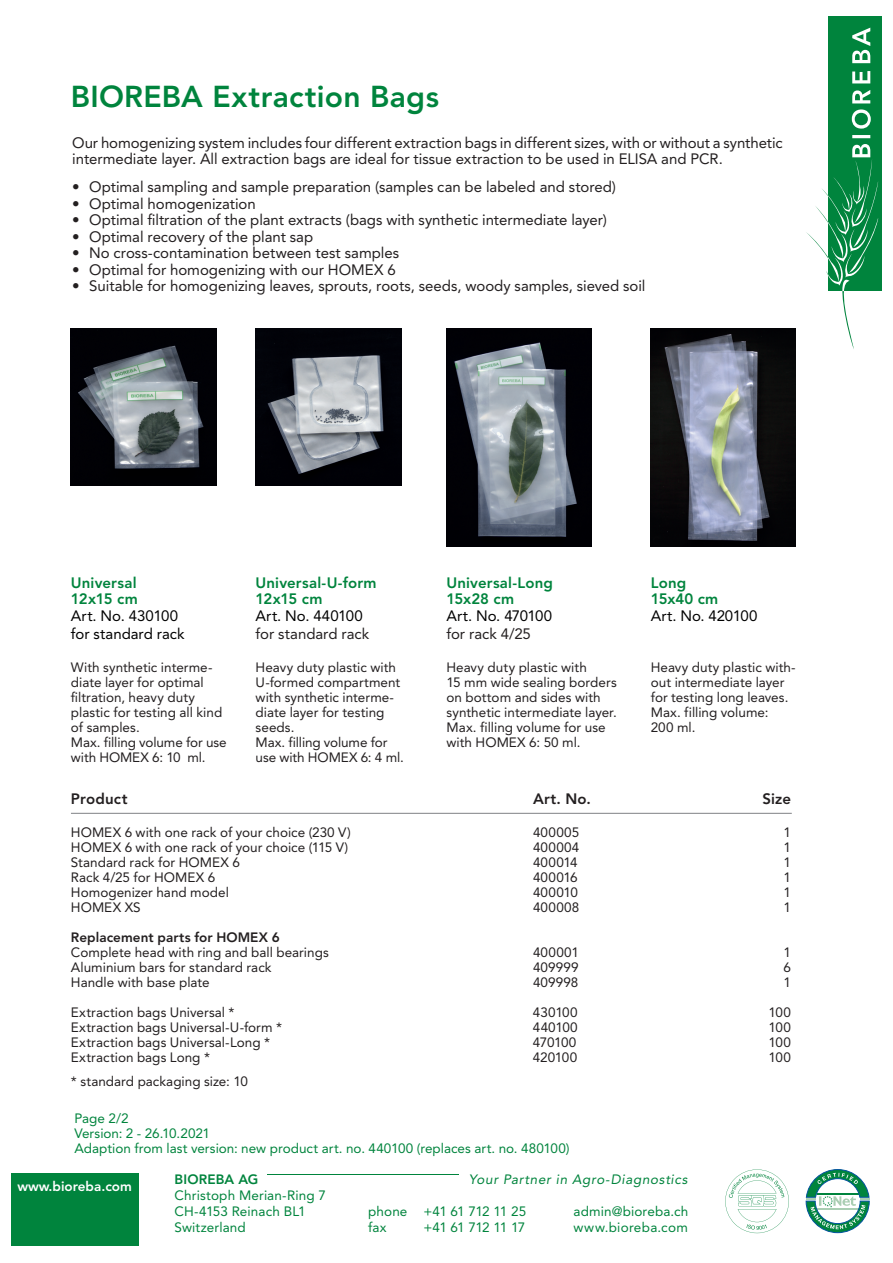
<style>
.page{position:relative;width:893px;height:1263px;background:#fff}
.page>*{position:absolute;margin:0;border:0;box-sizing:border-box;transform-origin:0 0}
.t1{font:800 30px "Avenir LT Std";letter-spacing:.01em;color:#00843d}
.t2{font:15px/16.5px "Avenir LT Std";letter-spacing:-.005em;color:#231f20}
.t3{font:800 15px/16.5px "Avenir LT Std";letter-spacing:.01em;color:#00843d}
.t4{font:15px/18px "Avenir LT Std";color:#000}
.t5{font:800 15px "Avenir LT Std";letter-spacing:.01em;color:#231f20}
.t6{font:15px "Avenir LT Std";letter-spacing:-.02em;color:#000}
.t7{font:13.5px/15px "Avenir LT Std";color:#231f20}
.t8{font:13.5px/15px "Avenir LT Std";letter-spacing:.005em;color:#00843d}
.t9{font:italic 13.5px "Avenir LT Std";letter-spacing:.05em;color:#00843d}
.t10{font:800 13.5px "Avenir LT Std";letter-spacing:.005em;color:#231f20}
.t11{font:13.5px "Avenir LT Std";letter-spacing:-.02em;color:#00843d}
.t12{font:800 13.5px "Avenir LT Std";color:#fff}
.t13{font:13.5px "Avenir LT Std";letter-spacing:-.055em;color:#00843d}
.t14{font:800 13.5px "Avenir LT Std";letter-spacing:.01em;color:#00843d}
</style>
<div class="page">
<div style="left:829px;top:16px;width:53px;height:274px;background:#00843d"></div>
<svg style="left:806px;top:28px;width:72px;height:321px"></svg>
<img style="left:256px;top:328px;width:145px;height:157px">
<img style="left:71px;top:328px;width:145px;height:157px">
<img style="left:650px;top:328px;width:146px;height:218px">
<img style="left:446px;top:328px;width:146px;height:218px">
<div style="left:11px;top:1173px;width:127px;height:73px;background:#00843d"></div>
<hr style="left:268px;top:1174px;width:191px;height:1px;background:#00843d">
<svg style="left:806px;top:1169px;width:63px;height:64px"></svg>
<svg style="left:725px;top:1169px;width:64px;height:64px"></svg>
<hr style="left:71px;top:813px;width:721px;height:1px;background:#808285">
<h1 class="t1" style="left:71px;top:79px;width:370px">BIOREBA Extraction Bags</h1>
<p class="t2" style="left:72px;top:134px;width:712px">Our homogenizing system includes four different extraction bags in different sizes, with or without a synthetic intermediate layer. All extraction bags are ideal for tissue extraction to be used in ELISA and PCR.</p>
<p class="t2" style="left:72px;top:179px;width:545px">• Optimal sampling and sample preparation (samples can be labeled and stored)</p>
<p class="t2" style="left:72px;top:195px;width:185px">• Optimal homogenization</p>
<p class="t2" style="left:72px;top:212px;width:536px">• Optimal filtration of the plant extracts (bags with synthetic intermediate layer)</p>
<p class="t2" style="left:72px;top:228px;width:243px">• Optimal recovery of the plant sap</p>
<p class="t2" style="left:72px;top:245px;width:328px">• No cross-contamination between test samples</p>
<p class="t2" style="left:72px;top:261px;width:325px">• Optimal for homogenizing with our HOMEX 6</p>
<p class="t2" style="left:72px;top:278px;width:575px">• Suitable for homogenizing leaves, sprouts, roots, seeds, woody samples, sieved soil</p>
<p class="t3" style="left:71px;top:574px;width:68px">Universal<br>12x15 cm</p>
<p class="t4" style="left:71px;top:606px;width:115px">Art. No. 430100 for standard rack</p>
<p class="t7" style="left:71px;top:659px;width:157px">With synthetic interme&shy;diate layer for optimal filtration, heavy duty plastic for testing all kind of samples.<br>Max. filling volume for use with HOMEX 6: 10 ml.</p>
<p class="t3" style="left:256px;top:574px;width:122px">Universal-U-form<br>12x15 cm</p>
<p class="t4" style="left:256px;top:606px;width:109px">Art. No. 440100</p>
<p class="t2" style="left:256px;top:625px;width:115px">for standard rack</p>
<p class="t7" style="left:256px;top:659px;width:150px">Heavy duty plastic with<br>U-formed compartment with synthetic interme&shy;diate layer for testing seeds.<br>Max. filling volume for use with HOMEX 6: 4 ml.</p>
<p class="t3" style="left:446px;top:574px;width:108px">Universal-Long<br>15x28 cm</p>
<p class="t6" style="left:446px;top:607px;width:107px">Art. No. 470100</p>
<p class="t2" style="left:446px;top:625px;width:86px">for rack 4/25</p>
<p class="t7" style="left:446px;top:659px;width:172px">Heavy duty plastic with<br>15 mm wide sealing borders on bottom and sides with synthetic intermediate layer.<br>Max. filling volume for use with HOMEX 6: 50 ml.</p>
<p class="t3" style="left:651px;top:574px;width:69px">Long<br>15x40 cm</p>
<p class="t4" style="left:651px;top:606px;width:108px">Art. No. 420100</p>
<p class="t7" style="left:651px;top:659px;width:146px">Heavy duty plastic with&shy;out intermediate layer for testing long leaves.<br>Max. filling volume:<br>200 ml.</p>
<p class="t5" style="left:71px;top:790px;width:58px">Product</p>
<p class="t5" style="left:533px;top:790px;width:59px">Art. No.</p>
<p class="t5" style="left:763px;top:790px;width:30px">Size</p>
<p class="t7" style="left:71px;top:825px;width:281px">HOMEX 6 with one rack of your choice (230 V)</p>
<p class="t7" style="left:533px;top:825px;width:48px">400005</p>
<p class="t7" style="left:783px;top:825px;width:9px">1</p>
<p class="t7" style="left:71px;top:840px;width:279px">HOMEX 6 with one rack of your choice (115 V)</p>
<p class="t7" style="left:533px;top:840px;width:48px">400004</p>
<p class="t7" style="left:783px;top:840px;width:9px">1</p>
<p class="t7" style="left:71px;top:855px;width:170px">Standard rack for HOMEX 6</p>
<p class="t7" style="left:533px;top:855px;width:46px">400014</p>
<p class="t7" style="left:783px;top:855px;width:9px">1</p>
<p class="t7" style="left:71px;top:870px;width:146px">Rack 4/25 for HOMEX 6</p>
<p class="t7" style="left:533px;top:870px;width:46px">400016</p>
<p class="t7" style="left:783px;top:870px;width:9px">1</p>
<p class="t7" style="left:71px;top:885px;width:159px">Homogenizer hand model</p>
<p class="t7" style="left:533px;top:885px;width:46px">400010</p>
<p class="t7" style="left:783px;top:885px;width:9px">1</p>
<p class="t7" style="left:71px;top:900px;width:71px">HOMEX XS</p>
<p class="t7" style="left:533px;top:900px;width:48px">400008</p>
<p class="t7" style="left:783px;top:900px;width:9px">1</p>
<p class="t10" style="left:71px;top:930px;width:210px">Replacement parts for HOMEX 6</p>
<p class="t7" style="left:71px;top:945px;width:259px">Complete head with ring and ball bearings</p>
<p class="t7" style="left:533px;top:945px;width:47px">400001</p>
<p class="t7" style="left:783px;top:945px;width:9px">1</p>
<p class="t7" style="left:71px;top:960px;width:202px">Aluminium bars for standard rack</p>
<p class="t7" style="left:533px;top:960px;width:47px">409999</p>
<p class="t7" style="left:783px;top:960px;width:9px">6</p>
<p class="t7" style="left:71px;top:975px;width:140px">Handle with base plate</p>
<p class="t7" style="left:533px;top:975px;width:47px">409998</p>
<p class="t7" style="left:783px;top:975px;width:9px">1</p>
<p class="t7" style="left:71px;top:1005px;width:165px">Extraction bags Universal *</p>
<p class="t7" style="left:533px;top:1005px;width:46px">430100</p>
<p class="t7" style="left:769px;top:1005px;width:24px">100</p>
<p class="t7" style="left:71px;top:1020px;width:213px">Extraction bags Universal-U-form *</p>
<p class="t7" style="left:533px;top:1020px;width:46px">440100</p>
<p class="t7" style="left:769px;top:1020px;width:24px">100</p>
<p class="t7" style="left:71px;top:1035px;width:201px">Extraction bags Universal-Long *</p>
<p class="t7" style="left:533px;top:1035px;width:45px">470100</p>
<p class="t7" style="left:769px;top:1035px;width:24px">100</p>
<p class="t7" style="left:71px;top:1050px;width:141px">Extraction bags Long *</p>
<p class="t7" style="left:533px;top:1050px;width:46px">420100</p>
<p class="t7" style="left:769px;top:1050px;width:24px">100</p>
<p class="t7" style="left:71px;top:1074px;width:178px">* standard packaging size: 10</p>
<p class="t8" style="left:74px;top:1111px;width:497px">Page 2/2<br>Version: 2 - 26.10.2021<br>Adaption from last version: new product art. no. 440100 (replaces art. no. 480100)</p>
<p class="t12" style="left:17px;top:1179px;width:116px">www.bioreba.com</p>
<p class="t14" style="left:175px;top:1171px;width:85px">BIOREBA AG</p>
<p class="t9" style="left:469px;top:1171px;width:220px">Your Partner in Agro-Diagnostics</p>
<p class="t8" style="left:175px;top:1187px;width:153px;line-height:16.2px">Christoph Merian-Ring 7<br>CH-4153 Reinach BL1</p>
<p class="t11" style="left:368px;top:1203px;width:160px">phone +41 61 712 11 25</p>
<p class="t8" style="left:574px;top:1204px;width:116px">admin@bioreba.ch</p>
<p class="t8" style="left:175px;top:1220px;width:73px">Switzerland</p>
<p class="t8" style="left:368px;top:1220px;width:20px">fax</p>
<p class="t13" style="left:424px;top:1220px;width:103px">+41 61 712 11 17</p>
<p class="t8" style="left:574px;top:1220px;width:116px">www.bioreba.com</p>
</div>
